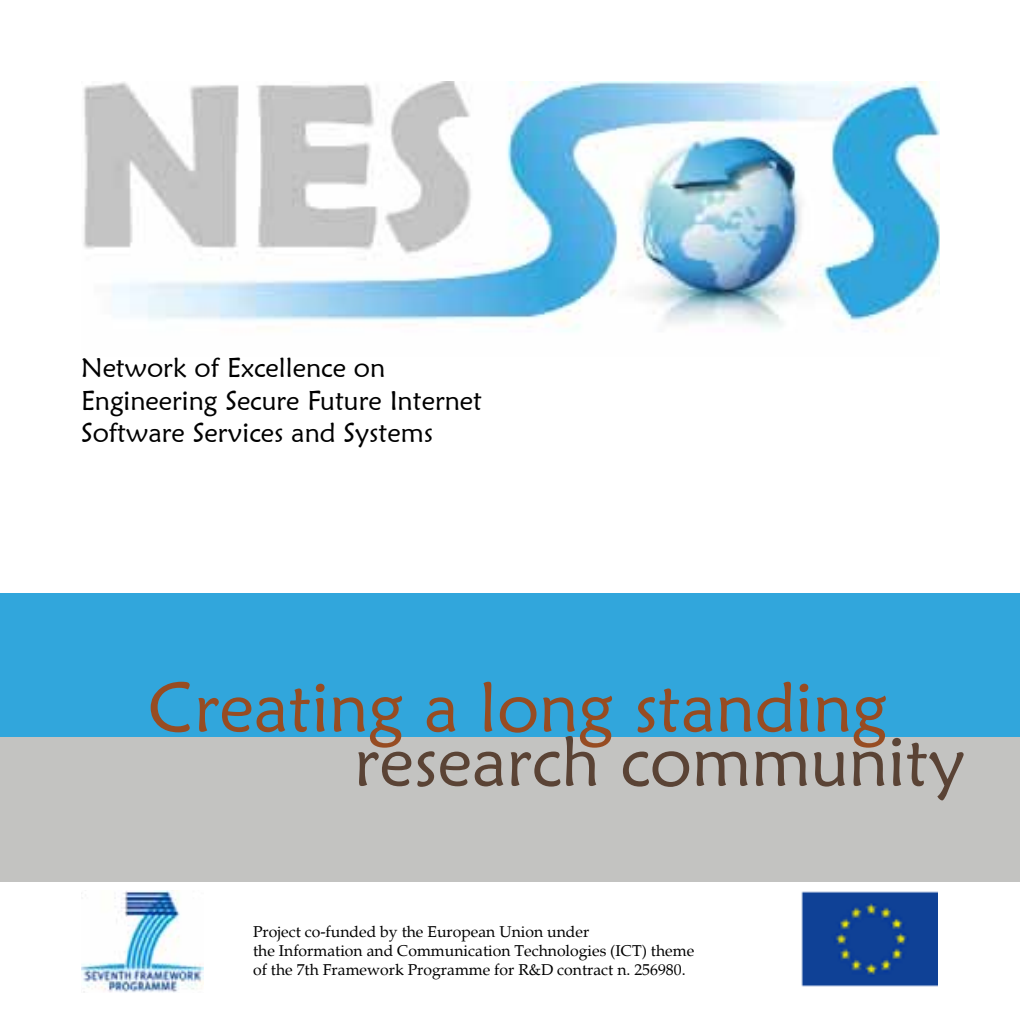
<style>
.page{position:relative;width:1021px;height:1021px;background:#fff}
.page>*{position:absolute;margin:0;border:0;box-sizing:border-box;transform-origin:0 0}
.t1{font:69.75px "Maiandra GD";color:#974c22}
.t2{font:69.75px "Maiandra GD";color:#5a4335}
.t3{font:27px/32.4px "Maiandra GD";color:#000}
.t4{font:15.75px/18.9px "Palatino";color:#000}
</style>
<div class="page">
<img style="left:83px;top:81px;width:856px;height:251px">
<div style="left:0;top:593px;width:1019px;height:144px;background:#31a6dc"></div>
<div style="left:0;top:737px;width:1019px;height:144px;background:#c3c3c1"></div>
<img style="left:81px;top:890px;width:122px;height:102px">
<img style="left:801px;top:891px;width:136px;height:95px">
<h2 class="t3" style="left:81px;top:351px;width:402px">Network of Excellence on<br>Engineering Secure Future Internet<br>Software Services and Systems</h2>
<h1 class="t1" style="left:148px;top:664px;width:740px">Creating a long standing</h1>
<h1 class="t2" style="left:354px;top:718px;width:612px">research community</h1>
<p class="t4" style="left:253px;top:922px;width:442px">Project co-funded by the European Union under<br>the Information and Communication Technologies (ICT) theme of the 7th Framework Programme for R&amp;D contract n. 256980.</p>
</div>
